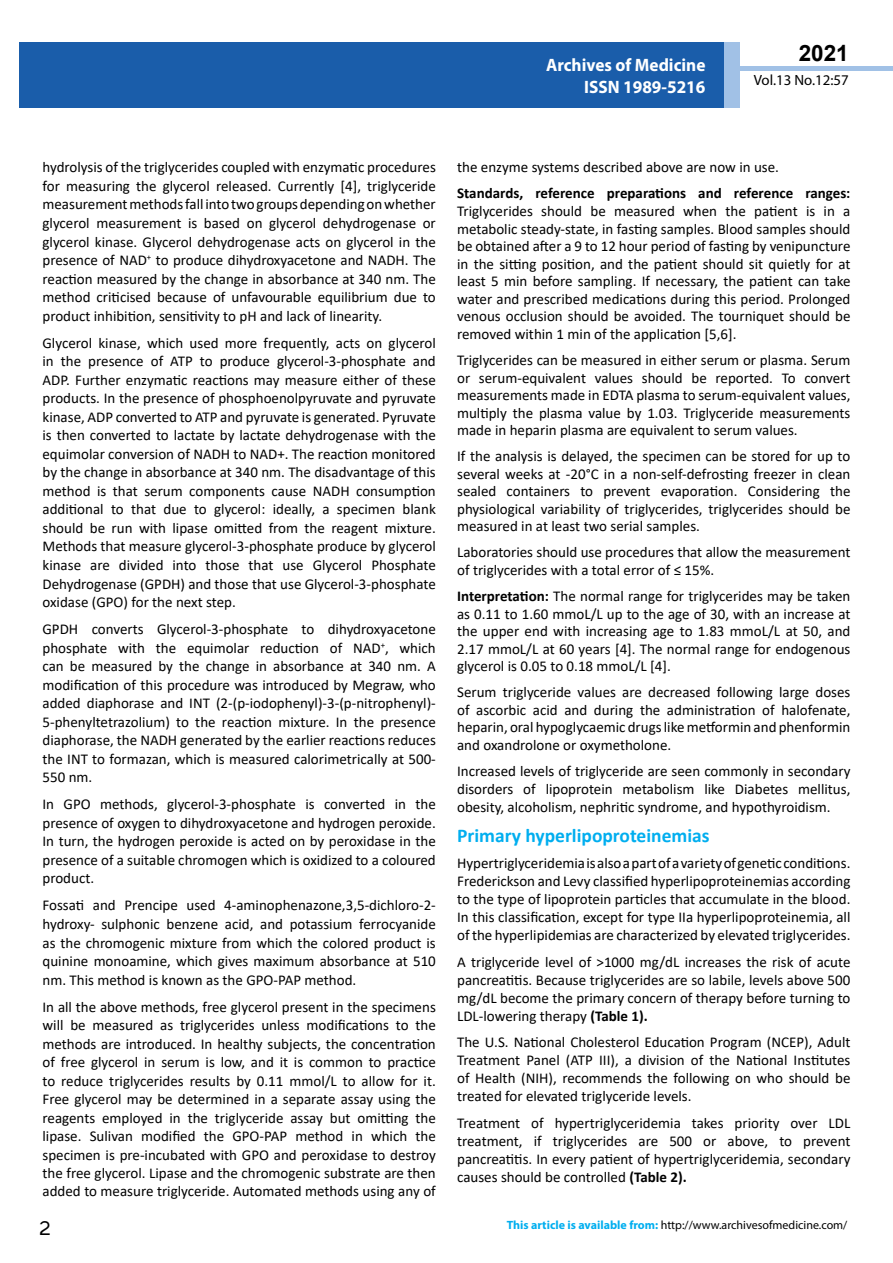
<style>
.page{position:relative;width:893px;height:1263px;background:#fff}
.page>*{position:absolute;margin:0;border:0;box-sizing:border-box;transform-origin:0 0}
.t1{font:25.5px "Tunga";color:#000}
.t2{font:700 22.5px "Arial";color:#000}
.t3{font:700 19.5px "Calibri";color:#00aeef}
.t4{font:700 18px/21.6px "Myriad Pro";color:#fff;text-align:right;scale:.96 1}
.t5{font:15px/18.5px "Calibri";color:#000;text-align:justify}
.t6{font:700 15px "Calibri";color:#000}
.t7{font:14.85px "Myriad Pro";color:#000}
.t8{font:12px "Myriad Pro";color:#000}
.s1{font-weight:700}
.s2{font-weight:700;color:#00aeef}
</style>
<div class="page">
<div style="left:722px;top:66px;width:171px;height:5px;background:#a1c1e6"></div>
<div style="left:19px;top:42px;width:706px;height:66px;background:#1a5daa"></div>
<div style="left:725px;top:43px;width:15px;height:65px;background:#a1c1e6"></div>
<p class="t4" style="left:546px;top:54px;width:167px">Archives of Medicine<br>ISSN 1989-5216</p>
<h2 class="t2" style="left:799px;top:38px;width:52px">2021</h2>
<p class="t7" style="left:754px;top:71px;width:96px">Vol.13 No.12:57</p>
<p class="t5" style="left:43px;top:158px;width:395px">hydrolysis of the triglycerides coupled with enzymatic procedures for measuring the glycerol released. Currently [4], triglyceride measurement methods fall into two groups depending on whether glycerol measurement is based on glycerol dehydrogenase or glycerol kinase. Glycerol dehydrogenase acts on glycerol in the presence of NAD<sup>+</sup> to produce dihydroxyacetone and NADH. The reaction measured by the change in absorbance at 340 nm. The method criticised because of unfavourable equilibrium due to product inhibition, sensitivity to pH and lack of linearity.</p>
<p class="t5" style="left:43px;top:333px;width:395px">Glycerol kinase, which used more frequently, acts on glycerol in the presence of ATP to produce glycerol-3-phosphate and ADP. Further enzymatic reactions may measure either of these products. In the presence of phosphoenolpyruvate and pyruvate kinase, ADP converted to ATP and pyruvate is generated. Pyruvate is then converted to lactate by lactate dehydrogenase with the equimolar conversion of NADH to NAD+. The reaction monitored by the change in absorbance at 340 nm. The disadvantage of this method is that serum components cause NADH consumption additional to that due to glycerol: ideally, a specimen blank should be run with lipase omitted from the reagent mixture.<br>Methods that measure glycerol-3-phosphate produce by glycerol kinase are divided into those that use Glycerol Phosphate Dehydrogenase (GPDH) and those that use Glycerol-3-phosphate oxidase (GPO) for the next step.</p>
<p class="t5" style="left:43px;top:619px;width:395px">GPDH converts Glycerol-3-phosphate to dihydroxyacetone phosphate with the equimolar reduction of NAD<sup>+</sup>, which can be measured by the change in absorbance at 340 nm. A modification of this procedure was introduced by Megraw, who added diaphorase and INT (2-(p-iodophenyl)-3-(p-nitrophenyl)- 5-phenyltetrazolium) to the reaction mixture. In the presence diaphorase, the NADH generated by the earlier reactions reduces the INT to formazan, which is measured calorimetrically at 500- 550 nm.</p>
<p class="t5" style="left:43px;top:795px;width:395px">In GPO methods, glycerol-3-phosphate is converted in the presence of oxygen to dihydroxyacetone and hydrogen peroxide.<br>In turn, the hydrogen peroxide is acted on by peroxidase in the presence of a suitable chromogen which is oxidized to a coloured product.</p>
<p class="t5" style="left:43px;top:896px;width:395px">Fossati and Prencipe used 4-aminophenazone,3,5-dichloro-2- hydroxy- sulphonic benzene acid, and potassium ferrocyanide as the chromogenic mixture from which the colored product is quinine monoamine, which gives maximum absorbance at 510 nm. This method is known as the GPO-PAP method.</p>
<p class="t5" style="left:43px;top:997px;width:395px">In all the above methods, free glycerol present in the specimens will be measured as triglycerides unless modifications to the methods are introduced. In healthy subjects, the concentration of free glycerol in serum is low, and it is common to practice to reduce triglycerides results by 0.11 mmol/L to allow for it.<br>Free glycerol may be determined in a separate assay using the reagents employed in the triglyceride assay but omitting the lipase. Sulivan modified the GPO-PAP method in which the specimen is pre-incubated with GPO and peroxidase to destroy the free glycerol. Lipase and the chromogenic substrate are then added to measure triglyceride. Automated methods using any of</p>
<p class="t5" style="left:457px;top:158px;width:323px">the enzyme systems described above are now in use.</p>
<p class="t6" style="left:457px;top:183px;width:395px">Standards, reference preparations and reference ranges:</p>
<p class="t5" style="left:457px;top:202px;width:395px;line-height:17.5px">Triglycerides should be measured when the patient is in a metabolic steady-state, in fasting samples. Blood samples should be obtained after a 9 to 12 hour period of fasting by venipuncture in the sitting position, and the patient should sit quietly for at least 5 min before sampling. If necessary, the patient can take water and prescribed medications during this period. Prolonged venous occlusion should be avoided. The tourniquet should be removed within 1 min of the application [5,6].</p>
<p class="t5" style="left:457px;top:351px;width:395px;line-height:17.5px">Triglycerides can be measured in either serum or plasma. Serum or serum-equivalent values should be reported. To convert measurements made in EDTA plasma to serum-equivalent values, multiply the plasma value by 1.03. Triglyceride measurements made in heparin plasma are equivalent to serum values.</p>
<p class="t5" style="left:457px;top:447px;width:395px;line-height:17.5px">If the analysis is delayed, the specimen can be stored for up to several weeks at -20°C in a non-self-defrosting freezer in clean sealed containers to prevent evaporation. Considering the physiological variability of triglycerides, triglycerides should be measured in at least two serial samples.</p>
<p class="t5" style="left:457px;top:543px;width:395px;line-height:17.5px">Laboratories should use procedures that allow the measurement of triglycerides with a total error of ≤ 15%.</p>
<p class="t5" style="left:457px;top:587px;width:395px;line-height:17.5px"><span class="s1">Interpretation:</span> The normal range for triglycerides may be taken as 0.11 to 1.60 mmoL/L up to the age of 30, with an increase at the upper end with increasing age to 1.83 mmoL/L at 50, and 2.17 mmoL/L at 60 years [4]. The normal range for endogenous glycerol is 0.05 to 0.18 mmoL/L [4].</p>
<p class="t5" style="left:457px;top:683px;width:395px;line-height:17.5px">Serum triglyceride values are decreased following large doses of ascorbic acid and during the administration of halofenate, heparin, oral hypoglycaemic drugs like metformin and phenformin and oxandrolone or oxymetholone.</p>
<p class="t5" style="left:457px;top:762px;width:395px;line-height:17.7px">Increased levels of triglyceride are seen commonly in secondary disorders of lipoprotein metabolism like Diabetes mellitus, obesity, alcoholism, nephritic syndrome, and hypothyroidism.</p>
<h3 class="t3" style="left:457px;top:821px;width:254px">Primary hyperlipoproteinemias</h3>
<p class="t5" style="left:457px;top:854px;width:395px;line-height:18px">Hypertriglyceridemia is also a part of a variety of genetic conditions.<br>Frederickson and Levy classified hyperlipoproteinemias according to the type of lipoprotein particles that accumulate in the blood.<br>In this classification, except for type IIa hyperlipoproteinemia, all of the hyperlipidemias are characterized by elevated triglycerides.</p>
<p class="t5" style="left:457px;top:952px;width:395px;line-height:18px">A triglyceride level of &gt;1000 mg/dL increases the risk of acute pancreatitis. Because triglycerides are so labile, levels above 500 mg/dL become the primary concern of therapy before turning to LDL-lowering therapy <span class="s1">(Table 1).</span></p>
<p class="t5" style="left:457px;top:1033px;width:395px;line-height:18px">The U.S. National Cholesterol Education Program (NCEP), Adult Treatment Panel (ATP III), a division of the National Institutes of Health (NIH), recommends the following on who should be treated for elevated triglyceride levels.</p>
<p class="t5" style="left:457px;top:1113px;width:395px;line-height:18px">Treatment of hypertriglyceridemia takes priority over LDL treatment, if triglycerides are 500 or above, to prevent pancreatitis. In every patient of hypertriglyceridemia, secondary causes should be controlled <span class="s1">(Table 2).</span></p>
<h1 class="t1" style="left:39px;top:1211px;width:13px">2</h1>
<p class="t8" style="left:507px;top:1218px;width:342px"><span class="s2">This article is available from:</span> http://www.archivesofmedicine.com/</p>
</div>
